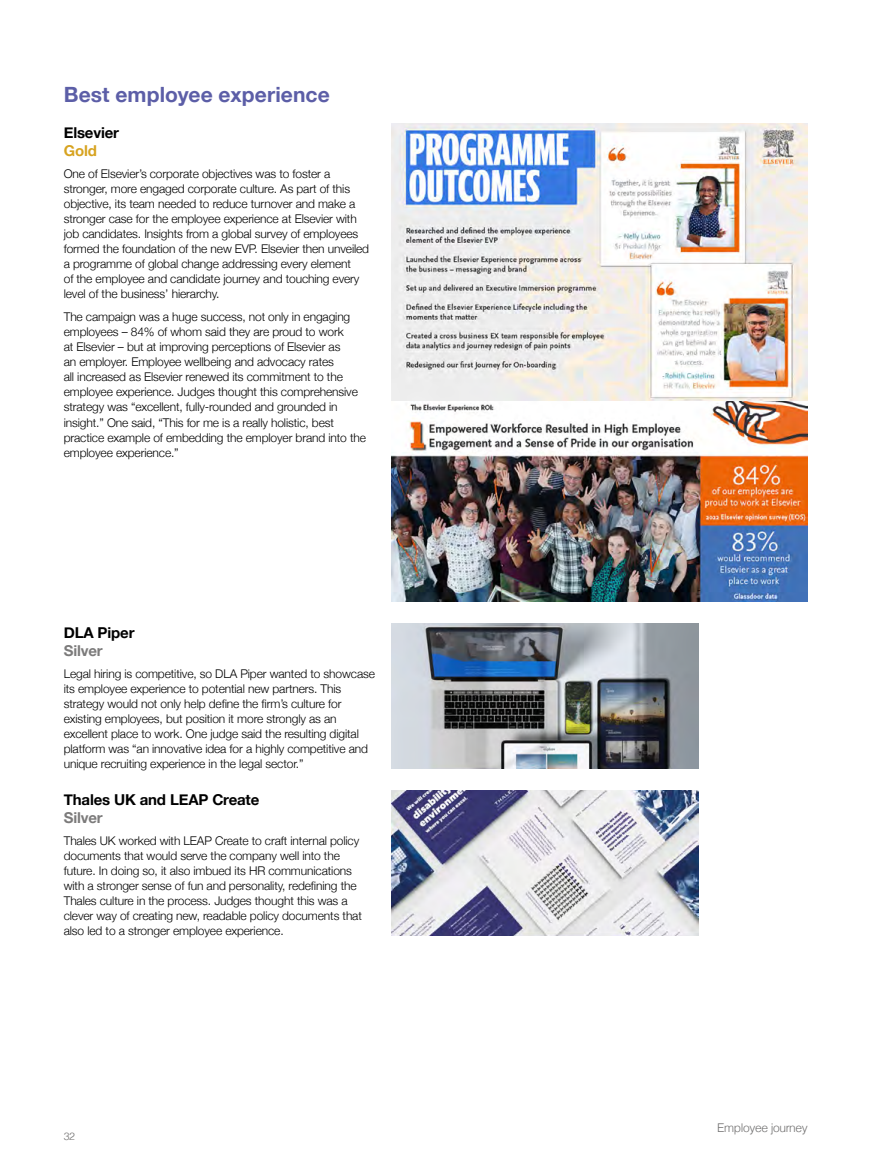
<style>
.page{position:relative;width:893px;height:1170px;background:#fff}
.page>*{position:absolute;margin:0;border:0;box-sizing:border-box;transform-origin:0 0}
.t1{font:700 21px "Helvetica Neue";letter-spacing:.005em;color:#5c5ea7}
.t2{font:700 15px "Helvetica Neue";letter-spacing:-.01em;color:#000}
.t3{font:700 15px "Helvetica Neue";letter-spacing:-.01em;color:#7c7b7b}
.t4{font:700 15px "Helvetica Neue";color:#d7a320}
.t5{font:300 12px/15px "Helvetica Neue";letter-spacing:-.01em;color:#000}
.t6{font:300 12px "Helvetica";letter-spacing:-.03em;color:#706f6f}
.t7{font:300 10.5px "Helvetica";color:#706f6f}
</style>
<div class="page">
<img style="left:392px;top:123px;width:416px;height:478px">
<img style="left:392px;top:623px;width:307px;height:145px">
<img style="left:392px;top:790px;width:307px;height:145px">
<h1 class="t1" style="left:64px;top:78px;width:268px">Best employee experience</h1>
<p class="t2" style="left:64px;top:121px;width:57px">Elsevier</p>
<p class="t4" style="left:64px;top:139px;width:35px">Gold</p>
<p class="t5" style="left:64px;top:165px;width:307px">One of Elsevier’s corporate objectives was to foster a stronger, more engaged corporate culture. As part of this objective, its team needed to reduce turnover and make a stronger case for the employee experience at Elsevier with job candidates. Insights from a global survey of employees formed the foundation of the new EVP. Elsevier then unveiled a programme of global change addressing every element<br>of the employee and candidate journey and touching every level of the business’ hierarchy.</p>
<p class="t5" style="left:64px;top:309px;width:304px">The campaign was a huge success, not only in engaging employees – 84% of whom said they are proud to work<br>at Elsevier – but at improving perceptions of Elsevier as<br>an employer. Employee wellbeing and advocacy rates<br>all increased as Elsevier renewed its commitment to the employee experience. Judges thought this comprehensive strategy was “excellent, fully-rounded and grounded in insight.” One said, “This for me is a really holistic, best practice example of embedding the employer brand into the employee experience.”</p>
<p class="t2" style="left:64px;top:620px;width:72px">DLA Piper</p>
<p class="t3" style="left:64px;top:638px;width:40px">Silver</p>
<p class="t5" style="left:64px;top:665px;width:313px">Legal hiring is competitive, so DLA Piper wanted to showcase its employee experience to potential new partners. This strategy would not only help define the firm’s culture for existing employees, but position it more strongly as an excellent place to work. One judge said the resulting digital platform was “an innovative idea for a highly competitive and unique recruiting experience in the legal sector.”</p>
<p class="t2" style="left:64px;top:787px;width:197px">Thales UK and LEAP Create</p>
<p class="t3" style="left:64px;top:805px;width:40px">Silver</p>
<p class="t5" style="left:64px;top:831px;width:300px">Thales UK worked with LEAP Create to craft internal policy documents that would serve the company well into the future. In doing so, it also imbued its HR communications with a stronger sense of fun and personality, redefining the Thales culture in the process. Judges thought this was a clever way of creating new, readable policy documents that also led to a stronger employee experience.</p>
<p class="t7" style="left:64px;top:1127px;width:13px">32</p>
<p class="t6" style="left:717px;top:1117px;width:92px">Employee journey</p>
</div>
